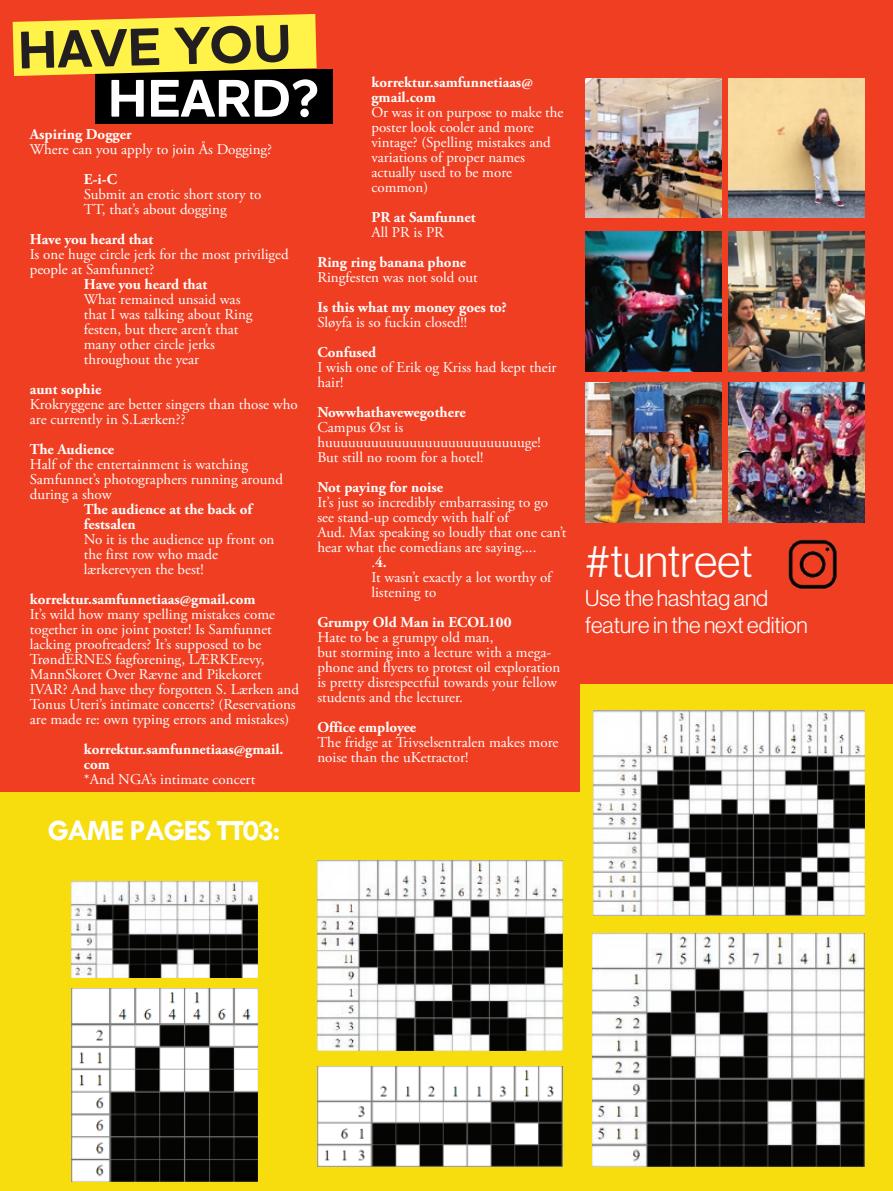
<style>
.page{position:relative;width:893px;height:1191px;background:#fff}
.page>*{position:absolute;margin:0;border:0;box-sizing:border-box;transform-origin:0 0}
.t1{font:700 53.85px "Houschka Pro";color:#231f20}
.t2{font:700 53.85px "Houschka Pro";color:#fff}
.t3{font:45px "N Haas Grotesk DS Pro 45 Lt";color:#fff}
.t4{font:700 29.7px "Tw Cen";letter-spacing:-.05em;color:#fff;scale:1.04 1}
.t5{font:22.5px/27px "N Haas Grotesk DS Pro 45 Lt";color:#fff}
.t6{font:15px/15px "Adobe Garamond Pro";color:#fff}
.t7{font:700 15px/15px "Adobe Garamond Pro";color:#fff}
.s1{font-weight:400}
</style>
<div class="page">
<div style="left:0;top:0;width:893px;height:846px;background:#ef3e22"></div>
<div style="left:0;top:792px;width:893px;height:399px;background:#f7dd0d"></div>
<div style="left:95px;top:69px;width:237px;height:54px;background:#000"></div>
<img style="left:585px;top:78px;width:136px;height:140px">
<img style="left:585px;top:232px;width:136px;height:139px">
<img style="left:585px;top:383px;width:136px;height:139px">
<img style="left:728px;top:78px;width:137px;height:140px">
<img style="left:728px;top:232px;width:137px;height:139px">
<img style="left:728px;top:383px;width:137px;height:139px">
<div style="left:580px;top:685px;width:313px;height:184px;background:#f7dd0d"></div>
<img style="left:788px;top:539px;width:50px;height:51px">
<img style="left:71px;top:881px;width:187px;height:96px">
<img style="left:592px;top:933px;width:273px;height:233px">
<img style="left:594px;top:710px;width:271px;height:205px">
<img style="left:71px;top:988px;width:187px;height:193px">
<svg style="left:13px;top:14px;width:304px;height:62px;background:#efd742"></svg>
<img style="left:317px;top:1066px;width:245px;height:100px">
<img style="left:317px;top:860px;width:245px;height:190px">
<h1 class="t1" style="left:17px;top:14px;width:276px;rotate:-1deg">HAVE YOU</h1>
<p class="t7" style="left:371px;top:75px;width:163px">korrektur.samfunnetiaas@ gmail.com</p>
<p class="t6" style="left:371px;top:105px;width:193px">Or was it on purpose to make the poster look cooler and more vintage? (Spelling mistakes and variations of proper names actually used to be more common)</p>
<p class="t7" style="left:371px;top:210px;width:106px">PR at Samfunnet</p>
<p class="t6" style="left:371px;top:225px;width:74px">All PR is PR</p>
<p class="t7" style="left:317px;top:255px;width:150px">Ring ring banana phone</p>
<p class="t6" style="left:317px;top:270px;width:162px">Ringfesten was not sold out</p>
<p class="t7" style="left:317px;top:300px;width:191px">Is this what my money goes to?</p>
<p class="t6" style="left:317px;top:315px;width:151px">Sløyfa is so fuckin closed!!</p>
<p class="t7" style="left:317px;top:345px;width:60px">Confused</p>
<p class="t6" style="left:317px;top:360px;width:241px">I wish one of Erik og Kriss had kept their hair!</p>
<p class="t7" style="left:317px;top:405px;width:150px">Nowwhathavewegothere</p>
<p class="t6" style="left:317px;top:420px;width:225px">Campus Øst is huuuuuuuuuuuuuuuuuuuuuuuuuuge!<br>But still no room for a hotel!</p>
<p class="t7" style="left:317px;top:480px;width:127px">Not paying for noise</p>
<p class="t6" style="left:317px;top:495px;width:232px">It’s just so incredibly embarrassing to go</p>
<p class="t6" style="left:317px;top:510px;width:193px">see stand-up comedy with half of</p>
<p class="t6" style="left:317px;top:525px;width:251px">Aud. Max speaking so loudly that one can’t</p>
<p class="t6" style="left:317px;top:540px;width:221px">hear what the comedians are saying....</p>
<p class="t7" style="left:371px;top:555px;width:17px"><span class="s1">.</span>4.</p>
<p class="t6" style="left:371px;top:570px;width:182px">It wasn’t exactly a lot worthy of</p>
<p class="t6" style="left:371px;top:585px;width:66px">listening to</p>
<p class="t7" style="left:317px;top:615px;width:196px">Grumpy Old Man in ECOL100</p>
<p class="t6" style="left:317px;top:630px;width:245px">Hate to be a grumpy old man,<br>but storming into a lecture with a mega&shy;phone and flyers to protest oil exploration is pretty disrespectful towards your fellow students and the lecturer.</p>
<p class="t7" style="left:317px;top:720px;width:100px">Office employee</p>
<p class="t6" style="left:317px;top:735px;width:243px">The fridge at Trivselsentralen makes more noise than the uKetractor!</p>
<h1 class="t2" style="left:108px;top:63px;width:213px">HEARD?</h1>
<p class="t7" style="left:30px;top:127px;width:103px">Aspiring Dogger</p>
<p class="t6" style="left:30px;top:142px;width:244px">Where can you apply to join Ås Dogging?</p>
<p class="t7" style="left:84px;top:172px;width:35px">E-i-C</p>
<p class="t6" style="left:84px;top:187px;width:179px">Submit an erotic short story to<br>TT, that’s about dogging</p>
<p class="t7" style="left:30px;top:232px;width:125px">Have you heard that</p>
<p class="t6" style="left:30px;top:247px;width:261px">Is one huge circle jerk for the most priviliged people at Samfunnet?</p>
<p class="t7" style="left:84px;top:277px;width:125px">Have you heard that</p>
<p class="t6" style="left:84px;top:292px;width:170px">What remained unsaid was that I was talking about Ring festen, but there aren’t that many other circle jerks throughout the year</p>
<p class="t7" style="left:30px;top:382px;width:73px">aunt sophie</p>
<p class="t6" style="left:30px;top:397px;width:270px">Krokryggene are better singers than those who are currently in S.Lærken??</p>
<p class="t7" style="left:30px;top:442px;width:86px">The Audience</p>
<p class="t6" style="left:30px;top:457px;width:255px">Half of the entertainment is watching<br>Samfunnet’s photographers running around during a show ♥</p>
<p class="t7" style="left:84px;top:502px;width:170px">The audience at the back of festsalen</p>
<p class="t6" style="left:84px;top:532px;width:192px">No it is the audience up front on the first row who made lærkerevyen the best!</p>
<p class="t7" style="left:30px;top:592px;width:227px">korrektur.samfunnetiaas@gmail.com</p>
<p class="t6" style="left:30px;top:607px;width:271px">It’s wild how many spelling mistakes come together in one joint poster! Is Samfunnet lacking proofreaders? It’s supposed to be TrøndERNES fagforening, LÆRKErevy, MannSkoret Over Rævne and Pikekoret IVAR? And have they forgotten S. Lærken and Tonus Uteri’s intimate concerts? (Reservations are made re: own typing errors and mistakes)</p>
<p class="t7" style="left:84px;top:742px;width:201px">korrektur.samfunnetiaas@gmail. com</p>
<p class="t6" style="left:84px;top:772px;width:173px">*And NGA’s intimate concert</p>
<h3 class="t4" style="left:48px;top:813px;width:225px">GAME PAGES TT03:</h3>
<h2 class="t3" style="left:585px;top:536px;width:169px">#tuntreet</h2>
<h3 class="t5" style="left:585px;top:584px;width:224px">Use the hashtag and feature in the next edition</h3>
</div>
